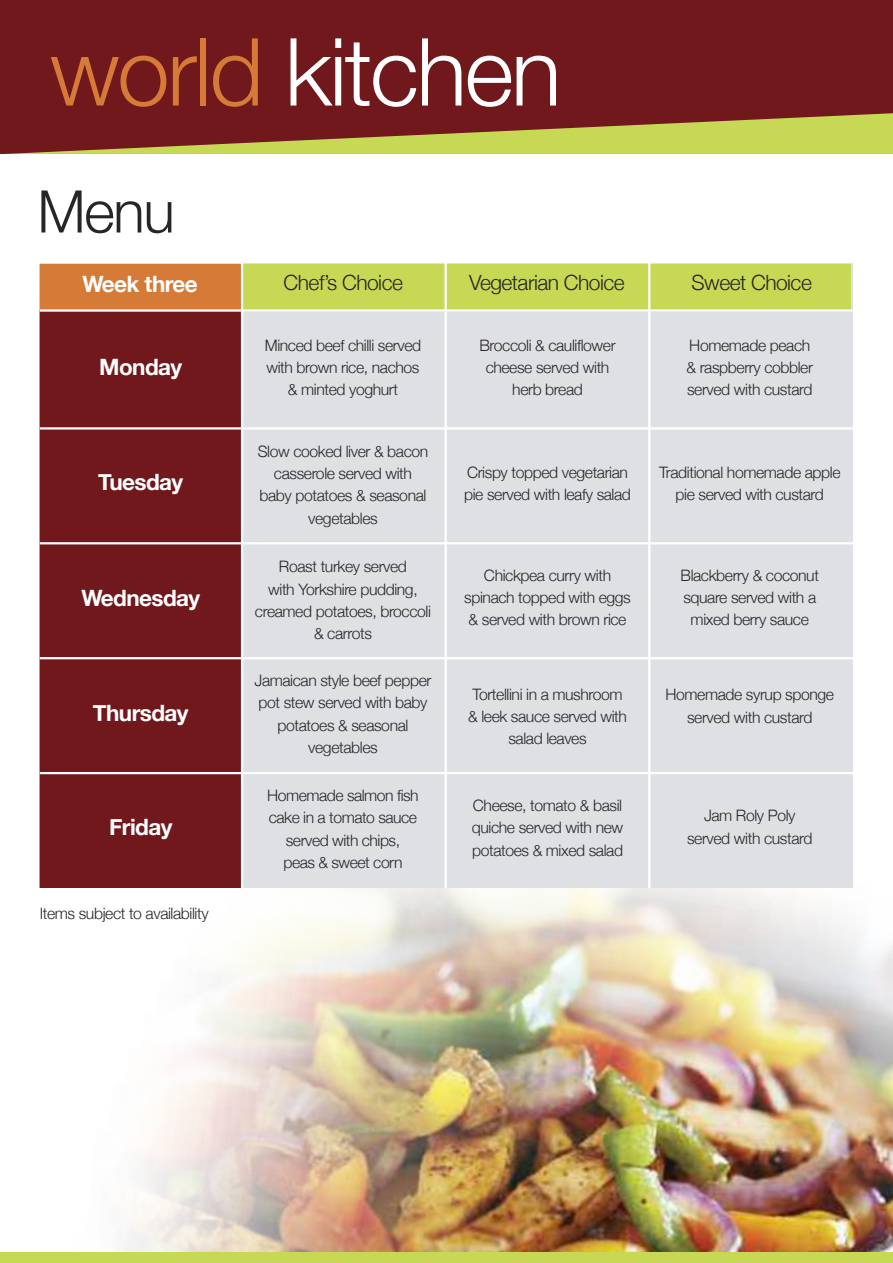
<style>
.page{position:relative;width:893px;height:1263px;background:#fff}
.page>*{position:absolute;margin:0;border:0;box-sizing:border-box;transform-origin:0 0}
.t1{font:300 94.05px "Helvetica Neue";letter-spacing:-.025em;color:#fff}
.t2{font:300 58.8px "Helvetica Neue";color:#272526}
.t3{font:700 22.5px "Helvetica Neue";letter-spacing:-.025em;color:#fff}
.t4{font:300 21px "Helvetica Neue";letter-spacing:-.025em;color:#272526}
.t5{font:300 15.75px/22.4px "Helvetica Neue";letter-spacing:-.025em;color:#272526;text-align:center}
.s1{color:#d57a37}
</style>
<div class="page">
<img style="left:124px;top:888px;width:769px;height:364px">
<div style="left:0;top:0;width:893px;height:169px;background:#70181c"></div>
<svg style="left:5px;top:113px;width:888px;height:41px"></svg>
<div style="left:0;top:154px;width:893px;height:63px;background:#fff"></div>
<div style="left:38px;top:264px;width:815px;height:624px;background:#dee0e3"></div>
<div style="left:241px;top:264px;width:610px;height:47px;background:#c7d854"></div>
<div style="left:40px;top:264px;width:202px;height:47px;background:#d57a37"></div>
<div style="left:39px;top:310px;width:203px;height:578px;background:#70181c"></div>
<hr style="left:37px;top:260px;width:3px;height:628px;background:#fff">
<hr style="left:241px;top:260px;width:2px;height:628px;background:#fff">
<hr style="left:445px;top:260px;width:2px;height:628px;background:#fff">
<hr style="left:648px;top:260px;width:2px;height:628px;background:#fff">
<hr style="left:40px;top:309px;width:812px;height:3px;background:#fff">
<hr style="left:40px;top:427px;width:820px;height:3px;background:#fff">
<hr style="left:40px;top:542px;width:820px;height:2px;background:#fff">
<hr style="left:40px;top:657px;width:820px;height:2px;background:#fff">
<hr style="left:40px;top:772px;width:820px;height:2px;background:#fff">
<div style="left:0;top:1252px;width:893px;height:11px;background:#c7d854"></div>
<h1 class="t1" style="left:50px;top:15px;width:513px"><span class="s1">world</span> kitchen</h1>
<h2 class="t2" style="left:37px;top:176px;width:139px">Menu</h2>
<h3 class="t3" style="left:82px;top:270px;width:117px">Week three</h3>
<h3 class="t3" style="left:99px;top:353px;width:85px">Monday</h3>
<h3 class="t3" style="left:98px;top:468px;width:86px">Tuesday</h3>
<h3 class="t3" style="left:81px;top:584px;width:120px">Wednesday</h3>
<h3 class="t3" style="left:93px;top:699px;width:97px">Thursday</h3>
<h3 class="t3" style="left:109px;top:812px;width:65px">Friday</h3>
<p class="t5" style="left:40px;top:902px;width:170px">Items subject to availability</p>
<h3 class="t4" style="left:284px;top:270px;width:121px">Chef’s Choice</h3>
<h3 class="t4" style="left:469px;top:270px;width:157px">Vegetarian Choice</h3>
<h3 class="t4" style="left:692px;top:270px;width:122px">Sweet Choice</h3>
<p class="t5" style="left:265px;top:334px;width:158px">Minced beef chilli served with brown rice, nachos &amp; minted yoghurt</p>
<p class="t5" style="left:479px;top:334px;width:138px">Broccoli &amp; cauliflower cheese served with herb bread</p>
<p class="t5" style="left:686px;top:334px;width:128px;text-align:left">Homemade peach &amp; raspberry cobbler served with custard</p>
<p class="t5" style="left:258px;top:440px;width:172px">Slow cooked liver &amp; bacon casserole served with baby potatoes &amp; seasonal vegetables</p>
<p class="t5" style="left:255px;top:555px;width:178px">Roast turkey served<br>with Yorkshire pudding, creamed potatoes, broccoli &amp; carrots</p>
<p class="t5" style="left:255px;top:669px;width:178px">Jamaican style beef pepper pot stew served with baby potatoes &amp; seasonal vegetables</p>
<p class="t5" style="left:464px;top:461px;width:168px;text-align:left">Crispy topped vegetarian pie served with leafy salad</p>
<p class="t5" style="left:659px;top:461px;width:183px">Traditional homemade apple pie served with custard</p>
<p class="t5" style="left:464px;top:563px;width:168px">Chickpea curry with spinach topped with eggs &amp; served with brown rice</p>
<p class="t5" style="left:681px;top:563px;width:140px">Blackberry &amp; coconut square served with a mixed berry sauce</p>
<p class="t5" style="left:468px;top:682px;width:160px">Tortellini in a mushroom &amp; leek sauce served with salad leaves</p>
<p class="t5" style="left:665px;top:683px;width:170px">Homemade syrup sponge served with custard</p>
<p class="t5" style="left:267px;top:784px;width:153px">Homemade salmon fish cake in a tomato sauce served with chips,<br>peas &amp; sweet corn</p>
<p class="t5" style="left:472px;top:794px;width:153px;text-align:justify">Cheese, tomato &amp; basil quiche served with new potatoes &amp; mixed salad</p>
<p class="t5" style="left:687px;top:804px;width:127px">Jam Roly Poly served with custard</p>
</div>
